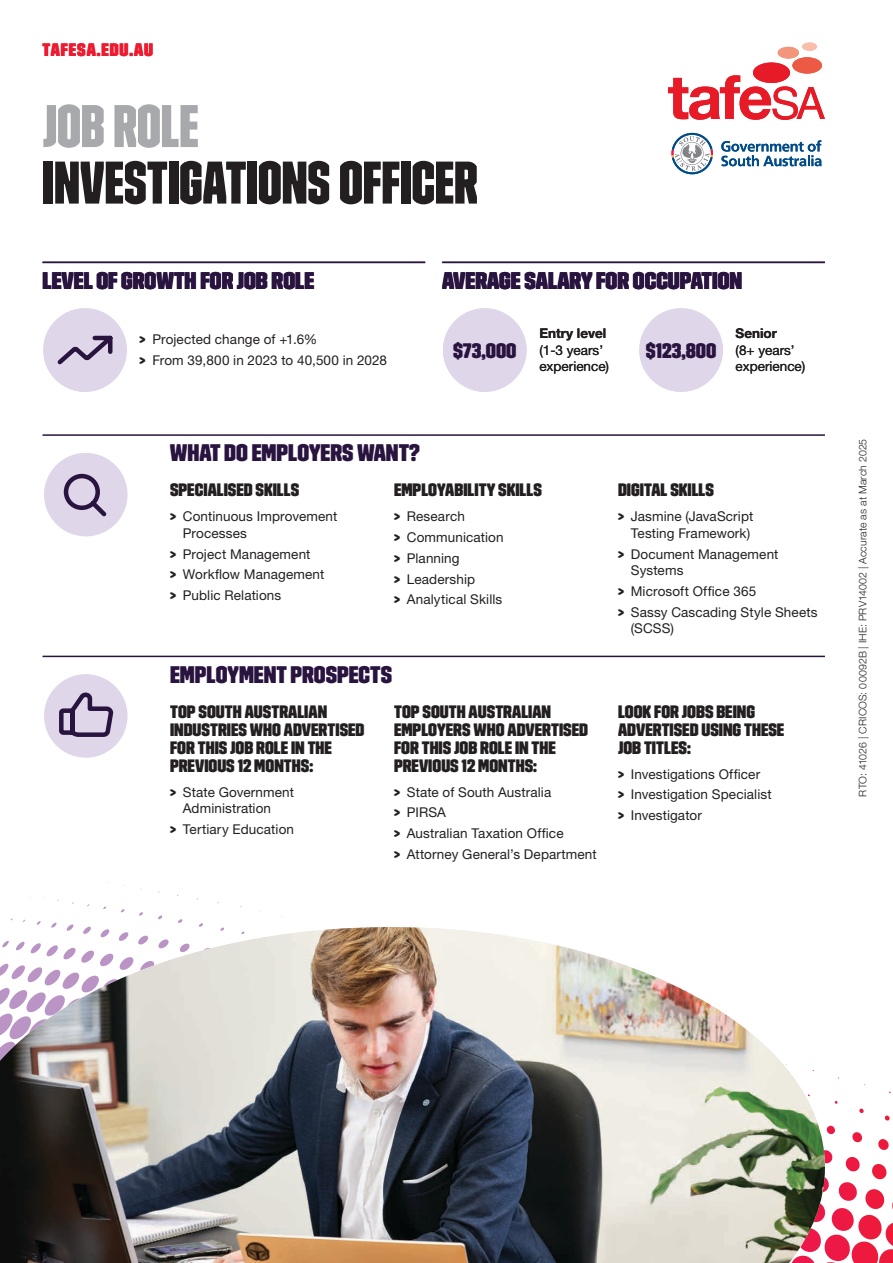
<style>
.page{position:relative;width:893px;height:1263px;background:#fff}
.page>*{position:absolute;margin:0;border:0;box-sizing:border-box;transform-origin:0 0}
.t1{font:60px "Trim Poster Lean";letter-spacing:-.005em;color:#231f20}
.t2{font:60px "Trim Poster Lean";letter-spacing:-.005em;color:#a7a9ac}
.t3{font:24px "Trim Poster Average";color:#29133f}
.t4{font:21px "Trim Poster Average";color:#29133f}
.t5{font:18px/18px "Trim Poster Average";color:#231f20}
.t6{font:18px "Trim Poster Average";letter-spacing:.05em;color:#ed1b30}
.t7{font:13.5px/20.7px "Helvetica Neue LT Std";letter-spacing:.01em;color:#231f20}
.t8{font:700 13.5px "Helvetica Neue LT Std";color:#231f20}
.t9{font:300 10.5px "Helvetica Neue LT Std";letter-spacing:.015em;color:#231f20}
.s1{font-family:"Trim Poster Average"}
</style>
<div class="page">
<svg style="left:10px;top:882px;width:272px;height:38px"></svg>
<img style="left:0;top:927px;width:825px;height:336px">
<hr style="left:43px;top:434px;width:782px;height:2px;background:#29133f">
<hr style="left:43px;top:656px;width:782px;height:1px;background:#29133f">
<div style="left:44px;top:453px;width:84px;height:83px;background:#e0d6ea;border-radius:50%"></div>
<svg style="left:63px;top:473px;width:44px;height:44px"></svg>
<div style="left:44px;top:674px;width:84px;height:84px;background:#e0d6ea;border-radius:50%"></div>
<svg style="left:57px;top:692px;width:58px;height:66px"></svg>
<hr style="left:43px;top:262px;width:382px;height:1px;background:#29133f">
<hr style="left:442px;top:262px;width:383px;height:1px;background:#29133f">
<div style="left:443px;top:308px;width:83px;height:84px;background:#e0d6ea;border-radius:50%"></div>
<div style="left:43px;top:308px;width:84px;height:84px;background:#e0d6ea;border-radius:50%"></div>
<svg style="left:57px;top:335px;width:56px;height:30px"></svg>
<div style="left:639px;top:308px;width:84px;height:84px;background:#e0d6ea;border-radius:50%"></div>
<svg style="left:668px;top:75px;width:157px;height:45px"></svg>
<div style="left:753px;top:63px;width:37px;height:20px;background:#e71b27;border-radius:50%"></div>
<div style="left:792px;top:57px;width:30px;height:17px;background:#ec5944;border-radius:50%"></div>
<div style="left:778px;top:47px;width:21px;height:12px;background:#f3957b;border-radius:50%"></div>
<div style="left:802px;top:43px;width:15px;height:8px;background:#f9bda9;border-radius:50%"></div>
<svg style="left:721px;top:140px;width:100px;height:26px"></svg>
<svg style="left:671px;top:133px;width:42px;height:41px"></svg>
<h3 class="t6" style="left:43px;top:41px;width:112px">TAFESA.EDU.AU</h3>
<h1 class="t2" style="left:43px;top:97px;width:158px">JOB ROLE</h1>
<h1 class="t1" style="left:43px;top:153px;width:437px">INVESTIGATIONS OFFICER</h1>
<h2 class="t3" style="left:43px;top:268px;width:273px">LEVEL OF GROWTH FOR JOB ROLE</h2>
<h2 class="t3" style="left:442px;top:268px;width:301px">AVERAGE SALARY FOR OCCUPATION</h2>
<p class="t8" style="left:539px;top:325px;width:69px">Entry level</p>
<p class="t7" style="left:539px;top:342px;width:71px;line-height:16.5px">(1-3 years’ experience)</p>
<p class="t8" style="left:736px;top:325px;width:43px">Senior</p>
<p class="t7" style="left:736px;top:342px;width:71px;line-height:16.5px">(8+ years’ experience)</p>
<p class="t7" style="left:140px;top:329px;width:249px"><span class="s1">&gt;</span> Projected change of +1.6%<br><span class="s1">&gt;</span> From 39,800 in 2023 to 40,500 in 2028</p>
<h3 class="t4" style="left:453px;top:340px;width:65px">$73,000</h3>
<h3 class="t4" style="left:646px;top:340px;width:72px">$123,800</h3>
<h2 class="t3" style="left:170px;top:441px;width:252px">WHAT DO EMPLOYERS WANT?</h2>
<h3 class="t5" style="left:170px;top:481px;width:131px">SPECIALISED SKILLS</h3>
<p class="t7" style="left:183px;top:508px;width:156px;line-height:16.5px;text-indent:-13px"><span class="s1">&gt;</span> Continuous Improvement<br>Processes</p>
<p class="t7" style="left:170px;top:543px;width:156px"><span class="s1">&gt;</span> Project Management<br><span class="s1">&gt;</span> Workflow Management <span class="s1">&gt;</span> Public Relations</p>
<h3 class="t5" style="left:394px;top:481px;width:149px">EMPLOYABILITY SKILLS</h3>
<p class="t7" style="left:394px;top:506px;width:111px"><span class="s1">&gt;</span> Research<br><span class="s1">&gt;</span> Communication <span class="s1">&gt;</span> Planning<br><span class="s1">&gt;</span> Leadership<br><span class="s1">&gt;</span> Analytical Skills</p>
<h2 class="t3" style="left:170px;top:662px;width:223px">EMPLOYMENT PROSPECTS</h2>
<h3 class="t5" style="left:170px;top:702px;width:196px">TOP SOUTH AUSTRALIAN<br>INDUSTRIES WHO ADVERTISED<br>FOR THIS JOB ROLE IN THE<br>PREVIOUS 12 MONTHS:</h3>
<p class="t7" style="left:183px;top:783px;width:113px;line-height:16.5px;text-indent:-13px"><span class="s1">&gt;</span> State Government<br>Administration</p>
<p class="t7" style="left:170px;top:819px;width:125px"><span class="s1">&gt;</span> Tertiary Education</p>
<h3 class="t5" style="left:394px;top:702px;width:196px">TOP SOUTH AUSTRALIAN<br>EMPLOYERS WHO ADVERTISED<br>FOR THIS JOB ROLE IN THE<br>PREVIOUS 12 MONTHS:</h3>
<p class="t7" style="left:394px;top:781px;width:204px"><span class="s1">&gt;</span> State of South Australia<br><span class="s1">&gt;</span> PIRSA<br><span class="s1">&gt;</span> Australian Taxation Office<br><span class="s1">&gt;</span> Attorney General’s Department</p>
<h3 class="t5" style="left:618px;top:481px;width:97px">DIGITAL SKILLS</h3>
<p class="t7" style="left:618px;top:508px;width:137px;line-height:16.5px;text-align:right"><span class="s1">&gt;</span> Jasmine (JavaScript<br>Testing Framework)</p>
<p class="t7" style="left:631px;top:545px;width:149px;line-height:16.5px;text-indent:-13px"><span class="s1">&gt;</span> Document Management<br>Systems</p>
<p class="t7" style="left:618px;top:580px;width:201px"><span class="s1">&gt;</span> Microsoft Office 365<br><span class="s1">&gt;</span> Sassy Cascading Style Sheets</p>
<p class="t7" style="left:631px;top:618px;width:45px">(SCSS)</p>
<h3 class="t5" style="left:618px;top:702px;width:168px">LOOK FOR JOBS BEING<br>ADVERTISED USING THESE<br>JOB TITLES:</h3>
<p class="t7" style="left:618px;top:763px;width:155px"><span class="s1">&gt;</span> Investigations Officer<br><span class="s1">&gt;</span> Investigation Specialist <span class="s1">&gt;</span> Investigator</p>
<p class="t9" style="left:856px;top:796px;width:359px;rotate:-90deg">RTO: 41026 | CRICOS: 00092B | IHE: PRV14002 | Accurate as at March 2025</p>
</div>
